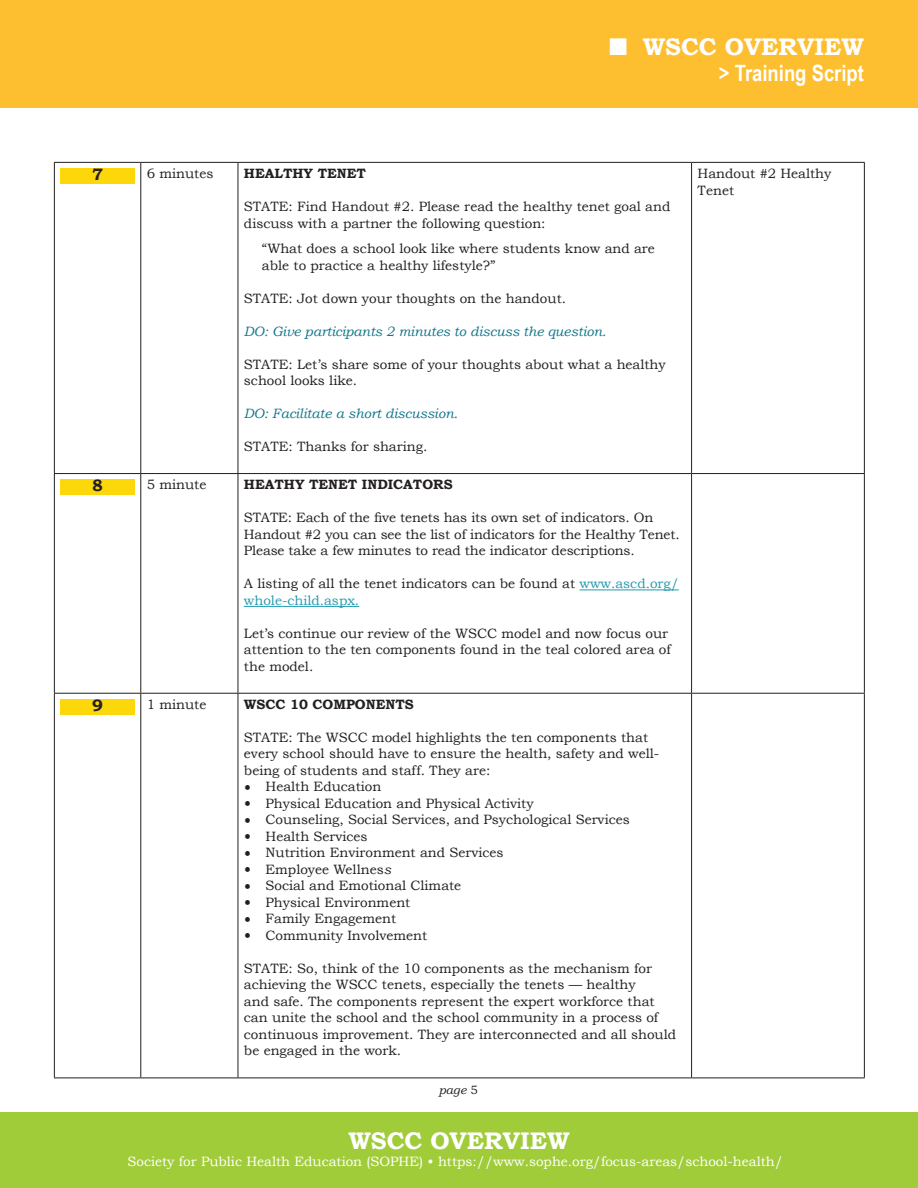
<style>
.page{position:relative;width:918px;height:1188px;background:#fff}
.page>*{position:absolute;margin:0;border:0;box-sizing:border-box;transform-origin:0 0}
.t1{font:700 24px "Bookman Old Style";color:#fff}
.t2{font:700 22.5px "Arial Narrow";color:#fff}
.Slide_Numbers__bold{font:700 16.5px "Bookman Old Style";color:#231f20}
.Text_inside_Table{font:13.5px/16.5px "Bookman Old Style";color:#231f20}
.t3{font:13.5px "Bookman Old Style";color:#fff}
.Text_inside_Table-2{font:italic 13.5px "Bookman Old Style";color:#0e758a}
.Text_inside_Table-3{font:700 13.5px "Bookman Old Style";color:#231f20}
.t4{font:italic 12px "Bookman Old Style";color:#231f20}
.s1{color:#259aaf}
.s2{font-size:16.5px}
.s3{font-style:italic}
.s4{font-style:normal}
</style>
<div class="page">
<div style="left:0;top:1112px;width:918px;height:76px;background:#a1cc3a"></div>
<div style="left:0;top:0;width:918px;height:108px;background:#fdbe30"></div>
<hr style="left:54px;top:474px;width:1px;height:219px;background:#231f20">
<hr style="left:140px;top:474px;width:1px;height:219px;background:#231f20">
<hr style="left:238px;top:474px;width:1px;height:219px;background:#231f20">
<hr style="left:691px;top:474px;width:1px;height:219px;background:#231f20">
<hr style="left:864px;top:474px;width:1px;height:219px;background:#231f20">
<hr style="left:54px;top:693px;width:87px;height:1px;background:#231f20">
<hr style="left:54px;top:694px;width:1px;height:384px;background:#231f20">
<hr style="left:141px;top:693px;width:97px;height:1px;background:#231f20">
<hr style="left:140px;top:694px;width:1px;height:384px;background:#231f20">
<hr style="left:238px;top:693px;width:454px;height:1px;background:#231f20">
<hr style="left:238px;top:694px;width:1px;height:384px;background:#231f20">
<hr style="left:692px;top:693px;width:173px;height:1px;background:#231f20">
<hr style="left:691px;top:694px;width:1px;height:384px;background:#231f20">
<hr style="left:864px;top:694px;width:1px;height:384px;background:#231f20">
<hr style="left:54px;top:1078px;width:87px;height:1px;background:#231f20">
<hr style="left:141px;top:1078px;width:97px;height:1px;background:#231f20">
<hr style="left:238px;top:1078px;width:454px;height:1px;background:#231f20">
<hr style="left:692px;top:1078px;width:173px;height:1px;background:#231f20">
<hr style="left:54px;top:162px;width:87px;height:1px;background:#231f20">
<hr style="left:54px;top:163px;width:1px;height:310px;background:#231f20">
<hr style="left:141px;top:162px;width:97px;height:1px;background:#231f20">
<hr style="left:140px;top:163px;width:1px;height:310px;background:#231f20">
<hr style="left:238px;top:162px;width:454px;height:1px;background:#231f20">
<hr style="left:238px;top:163px;width:1px;height:310px;background:#231f20">
<hr style="left:692px;top:162px;width:173px;height:1px;background:#231f20">
<hr style="left:691px;top:163px;width:1px;height:310px;background:#231f20">
<hr style="left:864px;top:163px;width:1px;height:310px;background:#231f20">
<hr style="left:54px;top:473px;width:87px;height:1px;background:#231f20">
<hr style="left:141px;top:473px;width:97px;height:1px;background:#231f20">
<hr style="left:238px;top:473px;width:454px;height:1px;background:#231f20">
<hr style="left:692px;top:473px;width:173px;height:1px;background:#231f20">
<div style="left:60px;top:168px;width:75px;height:16px;background:#fcd709"></div>
<div style="left:60px;top:480px;width:75px;height:15px;background:#fcd709"></div>
<hr style="left:580px;top:590px;width:99px;height:1px;background:#259aaf">
<hr style="left:244px;top:606px;width:115px;height:1px;background:#259aaf">
<div style="left:60px;top:699px;width:75px;height:16px;background:#fcd709"></div>
<p class="t1" style="left:609px;top:33px;width:256px">■ WSCC OVERVIEW</p>
<p class="t2" style="left:719px;top:56px;width:147px">&gt; Training Script</p>
<p class="Slide_Numbers__bold" style="left:92px;top:165px;width:12px">7</p>
<p class="Text_inside_Table" style="left:147px;top:165px;width:68px">6 minutes</p>
<p class="Text_inside_Table-3" style="left:244px;top:165px;width:124px">HEALTHY TENET</p>
<p class="Text_inside_Table" style="left:244px;top:198px;width:428px">STATE: Find Handout #2. Please read the healthy tenet goal and discuss with a partner the following question:</p>
<p class="Text_inside_Table" style="left:262px;top:240px;width:395px">“What does a school look like where students know and are able to practice a healthy lifestyle?”</p>
<p class="Text_inside_Table" style="left:244px;top:290px;width:324px">STATE: Jot down your thoughts on the handout.</p>
<p class="Text_inside_Table-2" style="left:244px;top:323px;width:364px">DO: Give participants 2 minutes to discuss the question.</p>
<p class="Text_inside_Table" style="left:244px;top:356px;width:423px">STATE: Let’s share some of your thoughts about what a healthy school looks like.</p>
<p class="Text_inside_Table-2" style="left:244px;top:406px;width:215px">DO: Facilitate a short discussion.</p>
<p class="Text_inside_Table" style="left:244px;top:438px;width:185px">STATE: Thanks for sharing.</p>
<p class="Slide_Numbers__bold" style="left:92px;top:476px;width:12px">8</p>
<p class="Text_inside_Table" style="left:147px;top:476px;width:61px">5 minute</p>
<p class="Text_inside_Table-3" style="left:244px;top:477px;width:210px">HEATHY TENET INDICATORS</p>
<p class="Text_inside_Table" style="left:244px;top:509px;width:437px">STATE: Each of the five tenets has its own set of indicators. On<br>Handout #2 you can see the list of indicators for the Healthy Tenet.<br>Please take a few minutes to read the indicator descriptions.</p>
<p class="Text_inside_Table" style="left:244px;top:575px;width:436px">A listing of all the tenet indicators can be found at <span class="s1">www.ascd.org/ whole-child.aspx.</span></p>
<p class="Text_inside_Table" style="left:244px;top:625px;width:428px">Let’s continue our review of the WSCC model and now focus our attention to the ten components found in the teal colored area of the model.</p>
<p class="Slide_Numbers__bold" style="left:92px;top:696px;width:12px">9</p>
<p class="Text_inside_Table" style="left:147px;top:696px;width:61px">1 minute</p>
<p class="Text_inside_Table-3" style="left:244px;top:696px;width:171px">WSCC 10 COMPONENTS</p>
<p class="Text_inside_Table" style="left:244px;top:729px;width:417px">STATE: The WSCC model highlights the ten components that every school should have to ensure the health, safety and well&shy;being of students and staff. They are:</p>
<p class="Text_inside_Table" style="left:244px;top:779px;width:139px"><span class="s2">•</span> Health Education</p>
<p class="Text_inside_Table" style="left:244px;top:795px;width:291px"><span class="s2">•</span> Physical Education and Physical Activity</p>
<p class="Text_inside_Table" style="left:244px;top:812px;width:387px"><span class="s2">•</span> Counseling, Social Services, and Psychological Services</p>
<p class="Text_inside_Table" style="left:244px;top:828px;width:125px"><span class="s2">•</span> Health Services</p>
<p class="Text_inside_Table" style="left:244px;top:845px;width:261px"><span class="s2">•</span> Nutrition Environment and Services</p>
<p class="Text_inside_Table" style="left:244px;top:861px;width:149px"><span class="s2">•</span> Employee Wellnes<span class="s3">s</span></p>
<p class="Text_inside_Table" style="left:244px;top:878px;width:219px"><span class="s2">•</span> Social and Emotional Climate</p>
<p class="Text_inside_Table" style="left:244px;top:894px;width:168px"><span class="s2">•</span> Physical Environment</p>
<p class="Text_inside_Table" style="left:244px;top:911px;width:154px"><span class="s2">•</span> Family Engagement</p>
<p class="Text_inside_Table" style="left:244px;top:927px;width:185px"><span class="s2">•</span> Community Involvement</p>
<p class="Text_inside_Table" style="left:244px;top:960px;width:434px">STATE: So, think of the 10 components as the mechanism for achieving the WSCC tenets, especially the tenets — healthy<br>and safe. The components represent the expert workforce that can unite the school and the school community in a process of continuous improvement. They are interconnected and all should be engaged in the work.</p>
<p class="Text_inside_Table" style="left:698px;top:165px;width:135px">Handout #2 Healthy<br>Tenet</p>
<p class="t4" style="left:439px;top:1083px;width:41px">page <span class="s4">5</span></p>
<p class="t1" style="left:348px;top:1126px;width:223px">WSCC OVERVIEW</p>
<p class="t3" style="left:128px;top:1153px;width:657px">Society for Public Health Education (SOPHE) • https://www.sophe.org/focus-areas/school-health/</p>
</div>
